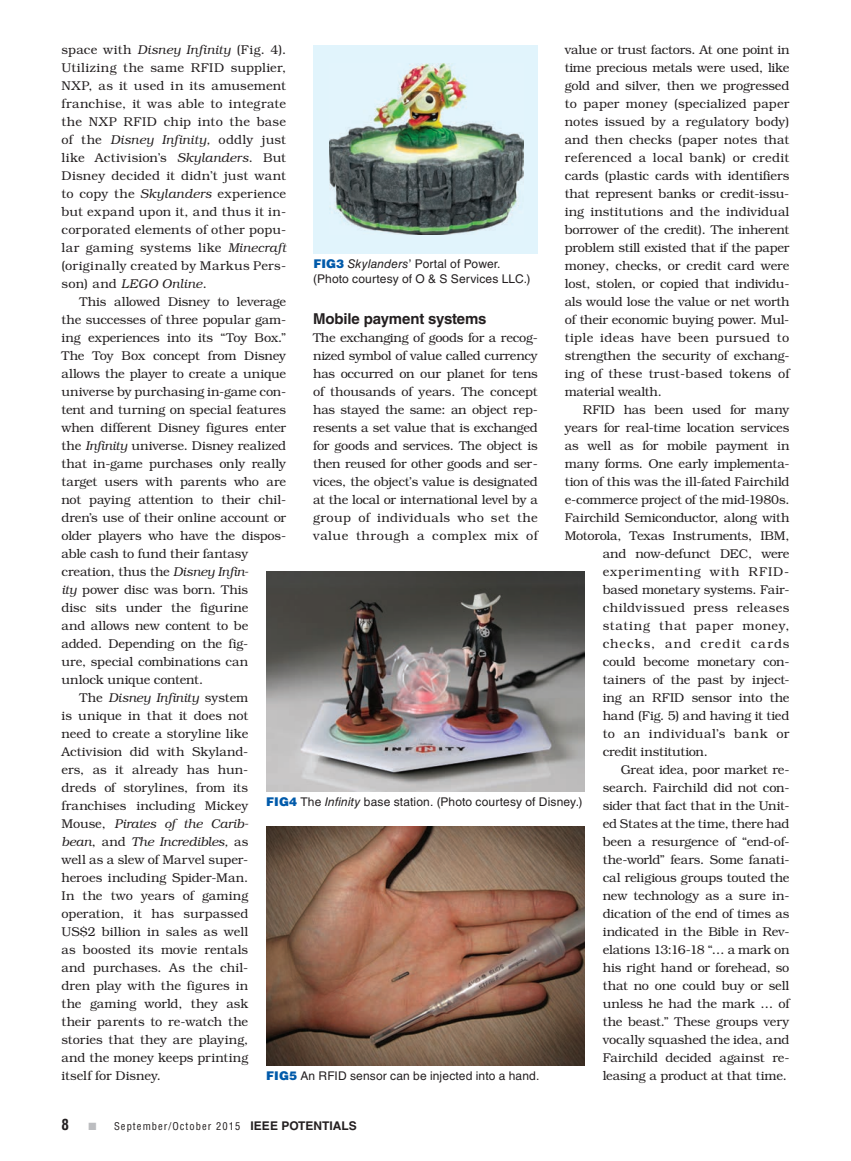
<style>
.page{position:relative;width:851px;height:1161px;background:#fff}
.page>*{position:absolute;margin:0;border:0;box-sizing:border-box;transform-origin:0 0}
.t1{font:700 15px "Helvetica LT Std";letter-spacing:-.01em;color:#231f20}
.t2{font:700 condensed 15px "Helvetica LT Std";color:#231f20}
.t3{font:300 12.75px/18px "Bookman Std";letter-spacing:-.005em;color:#231f20;text-align:justify}
.t4{font:italic 300 12.75px "Bookman Std";letter-spacing:-.005em;color:#231f20}
.t5{font:300 12.75px "Bookman Std";letter-spacing:-.025em;color:#231f20}
.t6{font:300 12.75px "Bookman Std";letter-spacing:.03em;color:#231f20}
.t7{font:300 12.75px "Bookman Std";letter-spacing:.065em;color:#231f20}
.t8{font:300 12.75px "Bookman Std";letter-spacing:.05em;color:#231f20}
.t9{font:300 12.75px "Bookman Std";letter-spacing:.04em;color:#231f20}
.t10{font:300 12.75px "Bookman Std";letter-spacing:.08em;color:#231f20}
.t11{font:12px/15px "Helvetica LT Std";letter-spacing:.01em;color:#231f20}
.t12{font:condensed 10.5px "Helvetica LT Std";letter-spacing:.1em;color:#231f20}
.s1{font-style:italic}
.s2{font-style:normal}
.s3{font-weight:900;color:#015aaa}
.s4{color:#bcbdc0}
.s5{font-weight:700;font-stretch:normal;font-size:12px}
</style>
<div class="page">
<div style="left:313px;top:45px;width:224px;height:209px;background:#e1f4fc"></div>
<img style="left:329px;top:64px;width:194px;height:171px">
<img style="left:266px;top:571px;width:318px;height:221px">
<img style="left:266px;top:826px;width:318px;height:239px">
<p class="t3" style="left:564px;top:41px;width:226px">value or trust factors. At one point in time precious metals were used, like gold and silver, then we progressed to paper money (specialized paper notes issued by a regulatory body) and then checks (paper notes that referenced a local bank) or credit cards (plastic cards with identifiers that represent banks or credit-issu&shy;ing institutions and the individual borrower of the credit). The inherent problem still existed that if the paper money, checks, or credit card were lost, stolen, or copied that individu&shy;als would lose the value or net worth of their economic buying power. Mul&shy;tiple ideas have been pursued to strengthen the security of exchang&shy;ing of these trust-based tokens of material wealth.</p>
<p class="t3" style="left:582px;top:401px;width:208px">RFID has been used for many</p>
<p class="t3" style="left:564px;top:419px;width:226px">years for real-time location services</p>
<p class="t5" style="left:564px;top:439px;width:226px">as well as for mobile payment in</p>
<p class="t3" style="left:564px;top:455px;width:226px">many forms. One early implementa-</p>
<p class="t3" style="left:564px;top:473px;width:226px">tion of this was the ill-fated Fairchild</p>
<p class="t3" style="left:564px;top:491px;width:226px">e-commerce project of the mid-1980s.</p>
<p class="t3" style="left:564px;top:509px;width:226px">Fairchild Semiconductor, along with</p>
<p class="t3" style="left:564px;top:527px;width:226px">Motorola, Texas Instruments, IBM,</p>
<p class="t3" style="left:602px;top:545px;width:188px">and now-defunct DEC, were</p>
<p class="t7" style="left:602px;top:565px;width:188px">experimenting with RFID-</p>
<p class="t3" style="left:602px;top:581px;width:188px">based monetary systems. Fair-</p>
<p class="t6" style="left:602px;top:601px;width:188px">childvissued press releases</p>
<p class="t8" style="left:602px;top:619px;width:188px">stating that paper money,</p>
<p class="t10" style="left:602px;top:637px;width:188px">checks, and credit cards</p>
<p class="t3" style="left:602px;top:653px;width:188px">could become monetary con-</p>
<p class="t3" style="left:602px;top:671px;width:188px">tainers of the past by inject-</p>
<p class="t3" style="left:602px;top:689px;width:188px">ing an RFID sensor into the</p>
<p class="t3" style="left:602px;top:707px;width:188px">hand (Fig. 5) and having it tied</p>
<p class="t9" style="left:602px;top:727px;width:188px">to an individual’s bank or</p>
<p class="t3" style="left:602px;top:743px;width:107px">credit institution.</p>
<p class="t3" style="left:620px;top:761px;width:170px">Great idea, poor market re-</p>
<p class="t3" style="left:602px;top:779px;width:188px">search. Fairchild did not con-</p>
<p class="t3" style="left:602px;top:797px;width:188px">sider that fact that in the Unit-</p>
<p class="t3" style="left:602px;top:815px;width:188px">ed States at the time, there had</p>
<p class="t3" style="left:602px;top:833px;width:188px">been a resurgence of “end-of-</p>
<p class="t3" style="left:602px;top:851px;width:188px">the-world” fears. Some fanati-</p>
<p class="t3" style="left:602px;top:869px;width:188px">cal religious groups touted the</p>
<p class="t3" style="left:602px;top:887px;width:188px">new technology as a sure in-</p>
<p class="t3" style="left:602px;top:905px;width:188px">dication of the end of times as</p>
<p class="t3" style="left:602px;top:923px;width:188px">indicated in the Bible in Rev-</p>
<p class="t3" style="left:602px;top:941px;width:188px">elations 13:16-18 “… a mark on</p>
<p class="t3" style="left:602px;top:959px;width:188px">his right hand or forehead, so</p>
<p class="t3" style="left:602px;top:977px;width:188px">that no one could buy or sell</p>
<p class="t3" style="left:602px;top:995px;width:188px">unless he had the mark … of</p>
<p class="t3" style="left:602px;top:1013px;width:188px">the beast.” These groups very</p>
<p class="t3" style="left:602px;top:1031px;width:188px">vocally squashed the idea, and</p>
<p class="t3" style="left:602px;top:1049px;width:188px">Fairchild decided against re-</p>
<p class="t3" style="left:602px;top:1067px;width:185px">leasing a product at that time.</p>
<p class="t3" style="left:62px;top:41px;width:226px">space with <span class="s1">Disney Infinity</span> (Fig. 4).<br>Utilizing the same RFID supplier, NXP, as it used in its amusement franchise, it was able to integrate the NXP RFID chip into the base of the <span class="s1">Disney Infinity,</span> oddly just like Activision’s <span class="s1">Skylanders</span>. But Disney decided it didn’t just want to copy the <span class="s1">Skylanders</span> experience but expand upon it, and thus it in&shy;corporated elements of other popu&shy;lar gaming systems like <span class="s1">Minecraft </span>(originally created by Markus Pers&shy;son) and <span class="s1">LEGO Online</span>.</p>
<p class="t3" style="left:80px;top:293px;width:208px">This allowed Disney to leverage</p>
<p class="t3" style="left:61px;top:311px;width:226px">the successes of three popular gam-</p>
<p class="t3" style="left:62px;top:329px;width:226px">ing experiences into its “Toy Box.”</p>
<p class="t3" style="left:62px;top:347px;width:226px">The Toy Box concept from Disney</p>
<p class="t3" style="left:62px;top:365px;width:226px">allows the player to create a unique</p>
<p class="t3" style="left:62px;top:383px;width:226px">universe by purchasing in-game con-</p>
<p class="t3" style="left:62px;top:401px;width:226px">tent and turning on special features</p>
<p class="t3" style="left:62px;top:419px;width:226px">when different Disney figures enter</p>
<p class="t3" style="left:62px;top:437px;width:226px">the <span class="s1">Infinity</span> universe. Disney realized</p>
<p class="t3" style="left:62px;top:455px;width:226px">that in-game purchases only really</p>
<p class="t3" style="left:62px;top:473px;width:226px">target users with parents who are</p>
<p class="t3" style="left:62px;top:491px;width:226px">not paying attention to their chil-</p>
<p class="t3" style="left:62px;top:509px;width:226px">dren’s use of their online account or</p>
<p class="t3" style="left:62px;top:527px;width:226px">older players who have the dispos-</p>
<p class="t3" style="left:62px;top:545px;width:188px">able cash to fund their fantasy</p>
<p class="t3" style="left:62px;top:563px;width:188px">creation, thus the <span class="s1">Disney Infin-</span></p>
<p class="t3" style="left:62px;top:581px;width:188px"><span class="s1">ity</span> power disc was born. This</p>
<p class="t3" style="left:62px;top:599px;width:188px">disc sits under the figurine</p>
<p class="t3" style="left:62px;top:617px;width:188px">and allows new content to be</p>
<p class="t3" style="left:62px;top:635px;width:188px">added. Depending on the fig-</p>
<p class="t3" style="left:62px;top:653px;width:188px">ure, special combinations can</p>
<p class="t3" style="left:62px;top:671px;width:143px">unlock unique content.</p>
<p class="t4" style="left:80px;top:691px;width:170px"><span class="s2">The</span> Disney Infinity <span class="s2">system</span></p>
<p class="t3" style="left:61px;top:707px;width:188px">is unique in that it does not</p>
<p class="t3" style="left:61px;top:725px;width:188px">need to create a storyline like</p>
<p class="t3" style="left:61px;top:743px;width:188px">Activision did with Skyland-</p>
<p class="t3" style="left:61px;top:761px;width:188px">ers, as it already has hun-</p>
<p class="t3" style="left:61px;top:779px;width:188px">dreds of storylines, from its</p>
<p class="t3" style="left:61px;top:797px;width:188px">franchises including Mickey</p>
<p class="t4" style="left:61px;top:817px;width:188px"><span class="s2">Mouse,</span> Pirates of the Carib-</p>
<p class="t4" style="left:61px;top:835px;width:188px">bean<span class="s2">, and</span> The Incredibles, <span class="s2">as</span></p>
<p class="t3" style="left:61px;top:851px;width:188px">well as a slew of Marvel super-</p>
<p class="t3" style="left:61px;top:869px;width:188px">heroes including Spider-Man.</p>
<p class="t3" style="left:61px;top:887px;width:188px">In the two years of gaming</p>
<p class="t3" style="left:61px;top:905px;width:188px">operation, it has surpassed</p>
<p class="t3" style="left:61px;top:923px;width:188px">US$2 billion in sales as well</p>
<p class="t3" style="left:61px;top:941px;width:188px">as boosted its movie rentals</p>
<p class="t3" style="left:61px;top:959px;width:188px">and purchases. As the chil-</p>
<p class="t3" style="left:61px;top:977px;width:188px">dren play with the figures in</p>
<p class="t3" style="left:61px;top:995px;width:188px">the gaming world, they ask</p>
<p class="t3" style="left:61px;top:1013px;width:188px">their parents to re-watch the</p>
<p class="t3" style="left:61px;top:1031px;width:188px">stories that they are playing,</p>
<p class="t3" style="left:61px;top:1049px;width:188px">and the money keeps printing</p>
<p class="t3" style="left:61px;top:1067px;width:101px">itself for Disney.</p>
<p class="t11" style="left:313px;top:257px;width:219px"><span class="s3">fi g3</span> <span class="s1">Skylanders</span>’ Portal of Power. (Photo courtesy of O &amp; S Services LLC.)</p>
<p class="t1" style="left:313px;top:310px;width:175px">Mobile payment systems</p>
<p class="t3" style="left:313px;top:329px;width:226px">The exchanging of goods for a recog&shy;nized symbol of value called currency has occurred on our planet for tens of thousands of years. The concept has stayed the same: an object rep&shy;resents a set value that is exchanged for goods and services. The object is then reused for other goods and ser&shy;vices, the object’s value is designated at the local or international level by a group of individuals who set the value through a complex mix of</p>
<p class="t11" style="left:266px;top:795px;width:318px"><span class="s3">fi g4</span> The <span class="s1">Infinity</span> base station. (Photo courtesy of Disney.)</p>
<p class="t11" style="left:266px;top:1068px;width:60px"><span class="s3">fig5</span> An RFID</p>
<p class="t11" style="left:350px;top:1068px;width:191px">sensor can be injected into a hand.</p>
<p class="t2" style="left:62px;top:1116px;width:9px">8</p>
<p class="t12" style="left:88px;top:1120px;width:270px"><span class="s4">■</span> September/October 2015 <span class="s5">IEEE Potentials</span></p>
</div>
